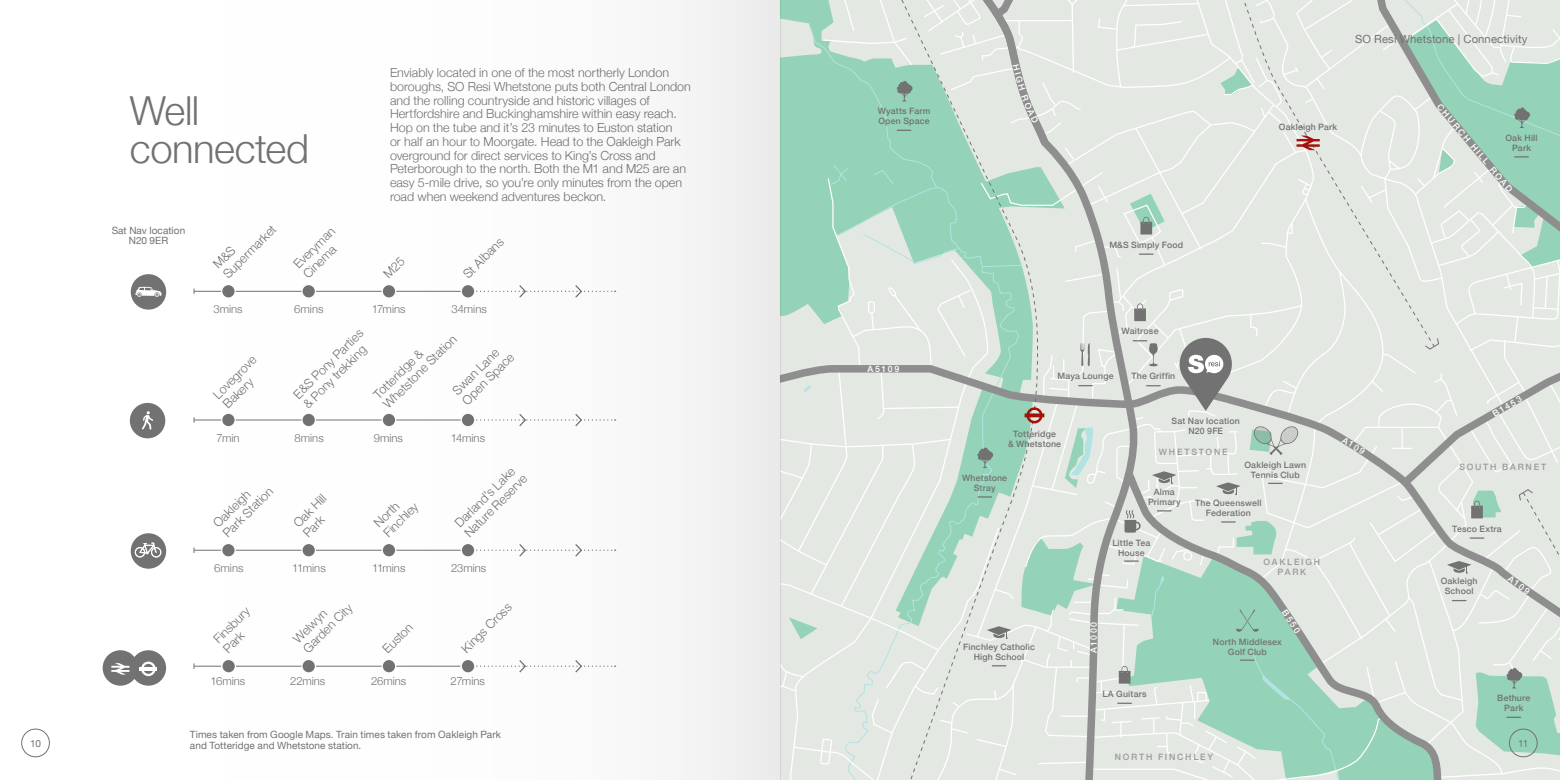
<style>
.page{position:relative;width:1560px;height:780px;background:#fff}
.page>*{position:absolute;margin:0;border:0;box-sizing:border-box;transform-origin:0 0}
.t1{font:300 40px/37.5px "Helvetica Neue";letter-spacing:-.01em;color:#727272}
.t2{font:300 12.5px/13.8px "Helvetica Neue";letter-spacing:-.005em;color:#727272}
.t3{font:300 11.25px "Helvetica Neue";color:#727272}
.t4{font:11.25px "Helvetica Neue";letter-spacing:.01em;color:#727272}
.t5{font:10px/10.6px "Helvetica Neue";letter-spacing:.005em;color:#727272}
.t6{font:500 8.75px/10px "Helvetica Neue";letter-spacing:.02em;color:#727272;text-align:center}
.t7{font:500 8.75px/9.5px "Helvetica Neue";letter-spacing:.2em;color:#9a9a9b;text-align:center}
.t8{font:500 8.75px "Helvetica Neue";letter-spacing:.2em;color:#fff}
</style>
<div class="page">
<div style="left:0;top:0;width:780px;height:780px;background:linear-gradient(to right,#fff,#f4f4f4)"></div>
<svg style="left:780px;top:0;width:779px;height:780px;background:#d1e0d7"></svg>
<svg style="left:383px;top:256px;width:22px;height:22px"></svg>
<h1 class="t1" style="left:130px;top:89px;width:180px">Well connected</h1>
<p class="t5" style="left:112px;top:226px;width:75px;line-height:10px;text-align:center">Sat Nav location<br>N20 9ER</p>
<p class="t2" style="left:210px;top:261px;width:70px;rotate:-45deg">M&amp;S<br>Supermarket</p>
<p class="t2" style="left:290px;top:261px;width:55px;rotate:-45deg">Everyman<br>Cinema</p>
<p class="t3" style="left:213px;top:300px;width:31px">3mins</p>
<p class="t3" style="left:294px;top:300px;width:31px">6mins</p>
<p class="t2" style="left:390px;top:65px;width:302px">Enviably located in one of the most northerly London boroughs, SO Resi Whetstone puts both Central London and the rolling countryside and historic villages of Hertfordshire and Buckinghamshire within easy reach.<br>Hop on the tube and it’s 23 minutes to Euston station<br>or half an hour to Moorgate. Head to the Oakleigh Park overground for direct services to King’s Cross and Peterborough to the north. Both the M1 and M25 are an easy 5-mile drive, so you’re only minutes from the open road when weekend adventures beckon.</p>
<p class="t2" style="left:459px;top:270px;width:53px;rotate:-45deg">St Albans</p>
<p class="t3" style="left:372px;top:300px;width:35px">17mins</p>
<p class="t3" style="left:451px;top:300px;width:37px">34mins</p>
<p class="t2" style="left:210px;top:391px;width:56px;rotate:-45deg">Lovegrove<br>Bakery</p>
<p class="t2" style="left:290px;top:391px;width:94px;rotate:-45deg">E&amp;S Pony Parties &amp; Pony trekking</p>
<p class="t2" style="left:370px;top:391px;width:99px;rotate:-45deg">Totteridge &amp;<br>Whetstone Station</p>
<p class="t2" style="left:449px;top:387px;width:69px;rotate:-45deg">Swan Lane<br>Open Space</p>
<p class="t3" style="left:216px;top:428px;width:25px">7min</p>
<p class="t3" style="left:294px;top:428px;width:31px">8mins</p>
<p class="t3" style="left:374px;top:428px;width:31px">9mins</p>
<p class="t3" style="left:450px;top:428px;width:36px">14mins</p>
<p class="t2" style="left:210px;top:519px;width:66px;rotate:-45deg">Oakleigh<br>Park Station</p>
<p class="t2" style="left:290px;top:519px;width:42px;rotate:-45deg">Oak Hill<br>Park</p>
<p class="t3" style="left:214px;top:559px;width:31px">6mins</p>
<p class="t3" style="left:292px;top:559px;width:35px">11mins</p>
<p class="t2" style="left:210px;top:635px;width:47px;rotate:-45deg">Finsbury<br>Park</p>
<p class="t2" style="left:290px;top:635px;width:65px;rotate:-45deg">Welwyn<br>Garden City</p>
<p class="t2" style="left:370px;top:519px;width:45px;rotate:-45deg">North<br>Finchley</p>
<p class="t3" style="left:372px;top:559px;width:35px">11mins</p>
<p class="t2" style="left:379px;top:645px;width:38px;rotate:-45deg">Euston</p>
<p class="t2" style="left:451px;top:519px;width:84px;rotate:-45deg">Darland’s Lake<br>Nature Reserve</p>
<p class="t3" style="left:451px;top:559px;width:37px">23mins</p>
<p class="t2" style="left:458px;top:645px;width:66px;rotate:-45deg">Kings Cross</p>
<p class="t3" style="left:211px;top:672px;width:36px">16mins</p>
<p class="t3" style="left:290px;top:672px;width:37px">22mins</p>
<p class="t3" style="left:371px;top:672px;width:37px">26mins</p>
<p class="t3" style="left:450px;top:672px;width:36px">27mins</p>
<p class="t6" style="left:877px;top:105px;width:54px;text-align:left">Wyatts Farm<br>Open Space</p>
<p class="t8" style="left:867px;top:362px;width:33px">A5109</p>
<p class="t6" style="left:1109px;top:239px;width:75px">M&amp;S Simply Food</p>
<p class="t6" style="left:1121px;top:325px;width:38px">Waitrose</p>
<p class="t6" style="left:1057px;top:370px;width:58px">Maya Lounge</p>
<p class="t6" style="left:1007px;top:428px;width:55px">Totteridge<br>&amp; Whetstone</p>
<p class="t6" style="left:1131px;top:370px;width:45px">The Griffin</p>
<p class="t6" style="left:1171px;top:415px;width:70px">Sat Nav location<br>N20 9FE</p>
<p class="t7" style="left:1158px;top:447px;width:70px">WHETSTONE</p>
<p class="t4" style="left:1354px;top:31px;width:174px">SO Resi Whetstone | Connectivity</p>
<p class="t6" style="left:1278px;top:121px;width:60px">Oakleigh Park</p>
<p class="t8" style="left:1443px;top:100px;width:113px;rotate:50deg">CHURCH HILL ROAD</p>
<p class="t6" style="left:1505px;top:132px;width:34px">Oak Hill<br>Park</p>
<p class="t8" style="left:1489px;top:408px;width:33px;rotate:-30deg">B1453</p>
<p class="t8" style="left:1346px;top:433px;width:26px;rotate:32deg">A109</p>
<p class="t6" style="left:962px;top:472px;width:46px">Whetstone<br>Stray</p>
<p class="t6" style="left:963px;top:640px;width:73px">Finchley Catholic<br>High School</p>
<p class="t6" style="left:1147px;top:485px;width:34px">Alma<br>Primary</p>
<p class="t6" style="left:1112px;top:537px;width:40px">Little Tea<br>House</p>
<p class="t8" style="left:1086px;top:653px;width:33px;rotate:-90deg">A1000</p>
<p class="t6" style="left:1102px;top:688px;width:46px">LA Guitars</p>
<p class="t6" style="left:1244px;top:459px;width:63px">Oakleigh Lawn<br>Tennis Club</p>
<p class="t6" style="left:1194px;top:497px;width:68px">The Queenswell<br>Federation</p>
<p class="t7" style="left:1263px;top:556px;width:58px">OAKLEIGH<br>PARK</p>
<p class="t8" style="left:1289px;top:606px;width:28px;rotate:56deg">B550</p>
<p class="t6" style="left:1212px;top:636px;width:70px">North Middlesex<br>Golf Club</p>
<p class="t7" style="left:1459px;top:462px;width:88px">SOUTH BARNET</p>
<p class="t6" style="left:1451px;top:523px;width:51px">Tesco Extra</p>
<p class="t6" style="left:1440px;top:575px;width:38px">Oakleigh<br>School</p>
<p class="t8" style="left:1512px;top:571px;width:26px;rotate:36deg">A109</p>
<p class="t6" style="left:1496px;top:692px;width:35px">Bethure<br>Park</p>
<p class="t5" style="left:190px;top:730px;width:312px">Times taken from Google Maps. Train times taken from Oakleigh Park and Totteridge and Whetstone station.</p>
<p class="t5" style="left:30px;top:738px;width:12px">10</p>
<p class="t5" style="left:1517px;top:738px;width:12px">11</p>
<p class="t7" style="left:1114px;top:751px;width:100px">NORTH FINCHLEY</p>
</div>
